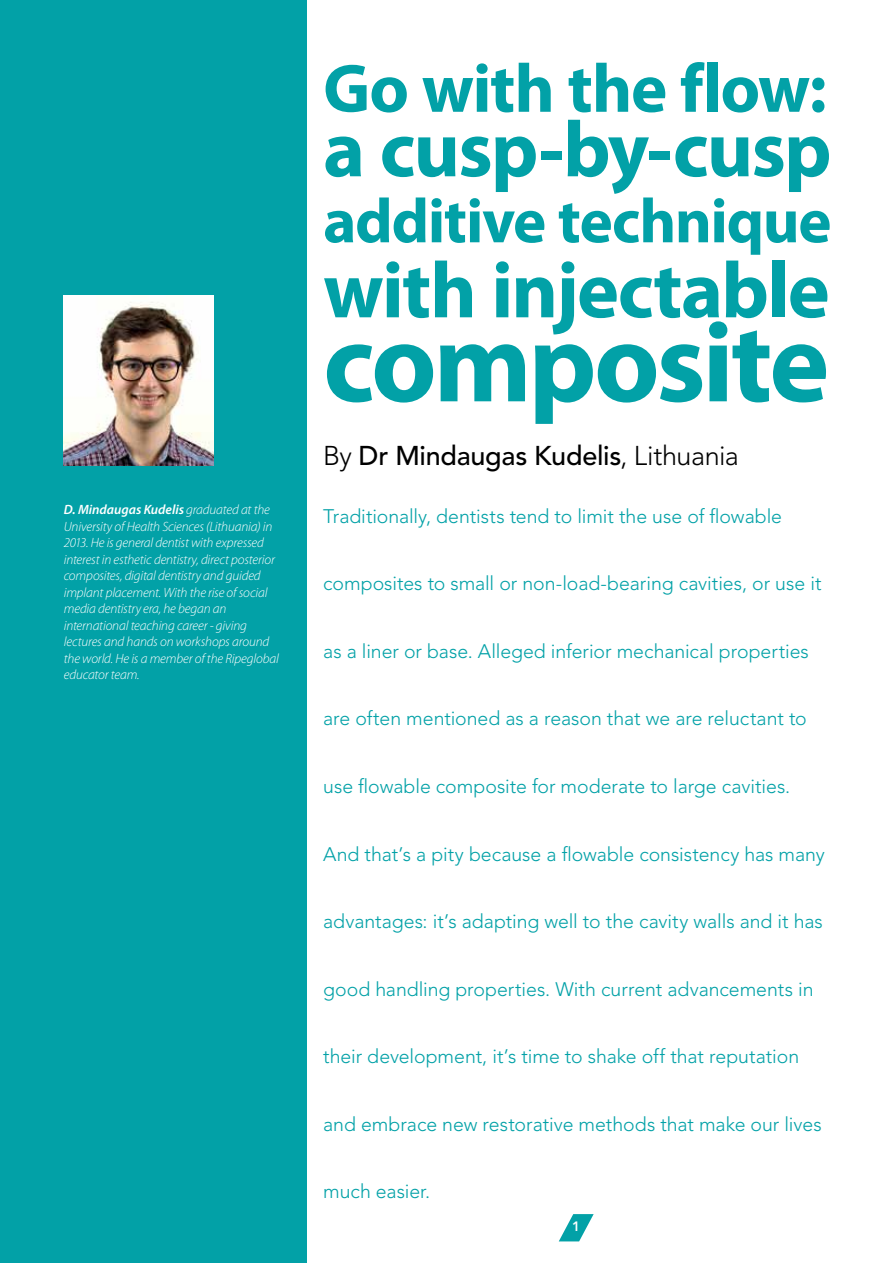
<style>
.page{position:relative;width:893px;height:1263px;background:#fff}
.page>*{position:absolute;margin:0;border:0;box-sizing:border-box;transform-origin:0 0}
.t1{font:700 114px "Myriad Pro";letter-spacing:-.03em;color:#02a1a7}
.t2{font:700 79.8px "Myriad Pro";letter-spacing:-.02em;color:#02a1a7}
.t3{font:700 79.5px "Myriad Pro";letter-spacing:-.025em;color:#02a1a7}
.t4{font:700 69px "Myriad Pro";letter-spacing:-.02em;color:#02a1a7}
.t5{font:700 63px "Myriad Pro";letter-spacing:-.02em;color:#02a1a7}
.t6{font:500 27px "Avenir LT Std";letter-spacing:-.01em;color:#000}
.t7{font:300 19.5px "Avenir LT Std";letter-spacing:-.005em;color:#02a1a7}
.t8{font:italic 300 13.5px/16.5px "Myriad Pro";letter-spacing:-.01em;color:#fff}
.t9{font:800 13.5px "Avenir LT Std";color:#fff}
.s1{font-weight:300}
.s2{font-weight:600}
</style>
<div class="page">
<div style="left:0;top:0;width:306px;height:1263px;background:#02a1a7"></div>
<img style="left:64px;top:296px;width:150px;height:170px">
<svg style="left:559px;top:1214px;width:35px;height:27px"></svg>
<h3 class="t4" style="left:323px;top:50px;width:505px">Go with the flow:</h3>
<h3 class="t3" style="left:323px;top:105px;width:510px">a cusp-by-cusp</h3>
<h3 class="t5" style="left:323px;top:186px;width:510px">additive technique</h3>
<h2 class="t2" style="left:323px;top:246px;width:508px">with injectable</h2>
<h1 class="t1" style="left:323px;top:299px;width:508px">composite</h1>
<h3 class="t6" style="left:323px;top:440px;width:417px"><span class="s1">By</span> Dr Mindaugas Kudelis<span class="s1">, Lithuania</span></h3>
<p class="t8" style="left:64px;top:502px;width:217px"><span class="s2">D. Mindaugas Kudelis</span> graduated at the University of Health Sciences (Lithuania) in 2013. He is general dentist with expressed interest in esthetic dentistry, direct posterior composites, digital dentistry and guided implant placement. With the rise of social media dentistry era, he began an international teaching career - giving lectures and hands on workshops around the world. He is a member of the Ripeglobal educator team.</p>
<p class="t7" style="left:323px;top:505px;width:460px">Traditionally, dentists tend to limit the use of flowable</p>
<p class="t7" style="left:323px;top:572px;width:500px">composites to small or non-load-bearing cavities, or use it</p>
<p class="t7" style="left:323px;top:640px;width:487px">as a liner or base. Alleged inferior mechanical properties</p>
<p class="t7" style="left:323px;top:707px;width:485px">are often mentioned as a reason that we are reluctant to</p>
<p class="t7" style="left:323px;top:775px;width:469px">use flowable composite for moderate to large cavities.</p>
<p class="t7" style="left:323px;top:842px;width:503px">And that’s a pity because a flowable consistency has many</p>
<p class="t7" style="left:323px;top:910px;width:501px">advantages: it’s adapting well to the cavity walls and it has</p>
<p class="t7" style="left:323px;top:977px;width:492px">good handling properties. With current advancements in</p>
<p class="t7" style="left:323px;top:1045px;width:477px">their development, it’s time to shake off that reputation</p>
<p class="t7" style="left:323px;top:1112px;width:500px">and embrace new restorative methods that make our lives</p>
<p class="t7" style="left:323px;top:1180px;width:109px">much easier.</p>
<p class="t9" style="left:572px;top:1218px;width:9px">1</p>
</div>
